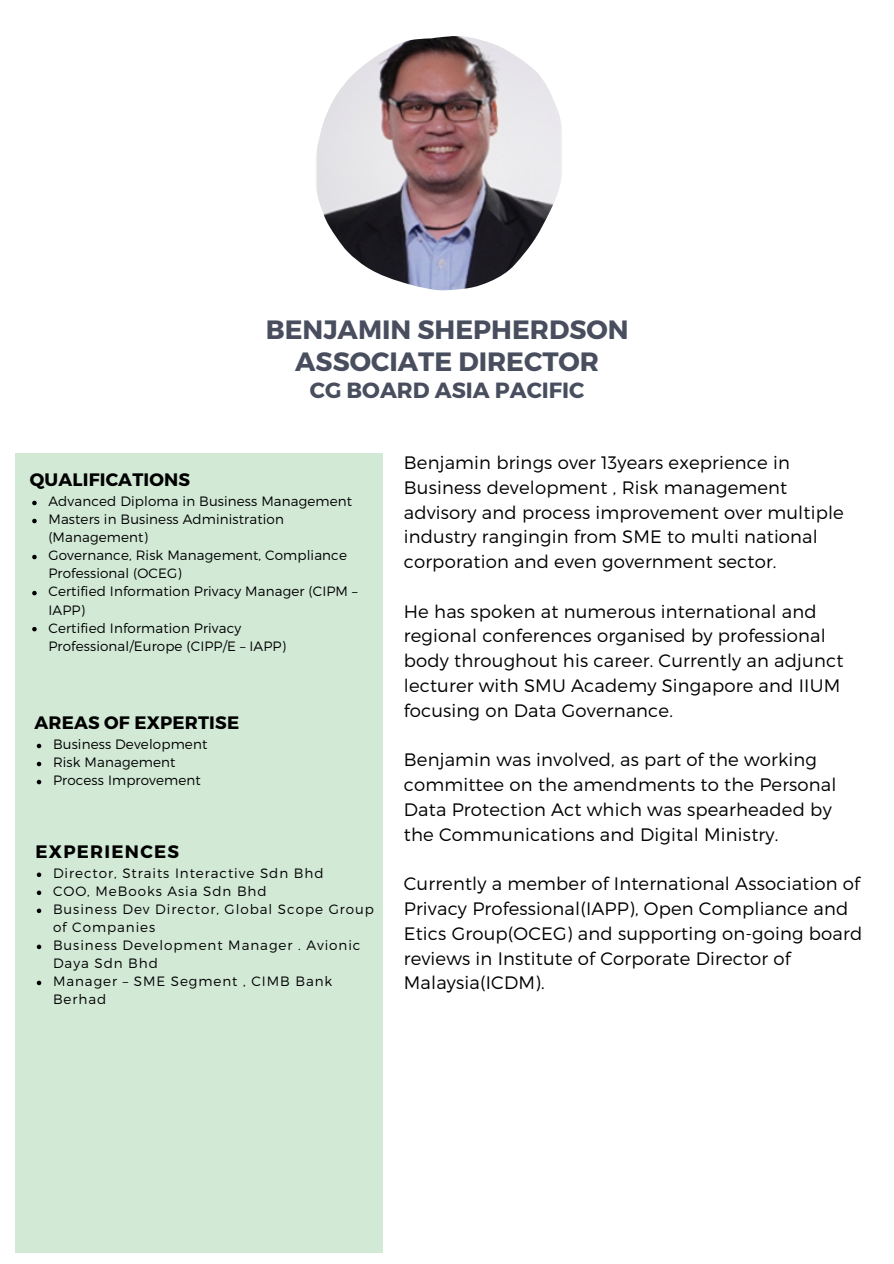
<style>
.page{position:relative;width:894px;height:1264px;background:#fff}
.page>*{position:absolute;margin:0;border:0;box-sizing:border-box;transform-origin:0 0}
.t1{font:700 26.4px "Montserrat";color:#494e5f}
.t2{font:700 21.9px "Montserrat";color:#494e5f}
.t3{font:300 18px/24.8px "Montserrat";letter-spacing:.01em;color:#000}
.t4{font:700 18px "Montserrat";letter-spacing:.01em;color:#000}
.t5{font:700 18px "Montserrat";letter-spacing:.07em;color:#000}
.t6{font:300 13.5px/18px "Montserrat";letter-spacing:.01em;color:#000}
.t7{font:300 13.5px/18px "Montserrat";letter-spacing:.07em;color:#000}
</style>
<div class="page">
<div style="left:16px;top:453px;width:367px;height:799px;background:#d2e9d6"></div>
<img style="left:316px;top:36px;width:246px;height:254px">
<svg style="left:32px;top:500px;width:5px;height:5px"></svg>
<svg style="left:32px;top:519px;width:5px;height:4px"></svg>
<svg style="left:32px;top:555px;width:5px;height:4px"></svg>
<svg style="left:32px;top:591px;width:5px;height:4px"></svg>
<svg style="left:32px;top:627px;width:5px;height:4px"></svg>
<svg style="left:37px;top:743px;width:4px;height:5px"></svg>
<svg style="left:37px;top:761px;width:4px;height:5px"></svg>
<svg style="left:37px;top:779px;width:4px;height:5px"></svg>
<svg style="left:37px;top:872px;width:4px;height:5px"></svg>
<svg style="left:37px;top:890px;width:4px;height:5px"></svg>
<svg style="left:37px;top:908px;width:4px;height:5px"></svg>
<svg style="left:37px;top:944px;width:4px;height:5px"></svg>
<svg style="left:37px;top:980px;width:4px;height:5px"></svg>
<p class="t1" style="left:266px;top:312px;width:364px">BENJAMIN SHEPHERDSON</p>
<p class="t1" style="left:295px;top:344px;width:305px">ASSOCIATE DIRECTOR</p>
<p class="t2" style="left:310px;top:376px;width:276px">CG BOARD ASIA PACIFIC</p>
<p class="t4" style="left:30px;top:468px;width:162px">QUALIFICATIONS</p>
<p class="t6" style="left:48px;top:492px;width:305px">Advanced Diploma in Business Management</p>
<p class="t6" style="left:48px;top:510px;width:237px">Masters in Business Administration (Management)</p>
<p class="t6" style="left:48px;top:546px;width:300px">Governance, Risk Management, Compliance<br>Professional (OCEG)</p>
<p class="t6" style="left:48px;top:582px;width:310px">Certified Information Privacy Manager (CIPM –<br>IAPP)</p>
<p class="t6" style="left:48px;top:618px;width:239px">Certified Information Privacy<br>Professional/Europe (CIPP/E – IAPP)</p>
<p class="t4" style="left:34px;top:711px;width:206px">AREAS OF EXPERTISE</p>
<p class="t6" style="left:53px;top:735px;width:156px">Business Development</p>
<p class="t6" style="left:53px;top:753px;width:124px">Risk Management</p>
<p class="t6" style="left:53px;top:771px;width:149px">Process Improvement</p>
<p class="t5" style="left:35px;top:839px;width:145px">EXPERIENCES</p>
<p class="t7" style="left:53px;top:863px;width:272px">Director, Straits Interactive Sdn Bhd</p>
<p class="t7" style="left:53px;top:881px;width:215px">COO, MeBooks Asia Sdn Bhd</p>
<p class="t7" style="left:53px;top:899px;width:322px">Business Dev Director, Global Scope Group of Companies</p>
<p class="t7" style="left:53px;top:935px;width:309px">Business Development Manager . Avionic<br>Daya Sdn Bhd</p>
<p class="t7" style="left:53px;top:971px;width:281px">Manager – SME Segment , CIMB Bank<br>Berhad</p>
<p class="t3" style="left:403px;top:449px;width:441px">Benjamin brings over 13years exeprience in Business development , Risk management advisory and process improvement over multiple industry rangingin from SME to multi national corporation and even government sector.</p>
<p class="t3" style="left:403px;top:598px;width:441px">He has spoken at numerous international and regional conferences organised by professional body throughout his career. Currently an adjunct lecturer with SMU Academy Singapore and IIUM focusing on Data Governance.</p>
<p class="t3" style="left:403px;top:746px;width:434px">Benjamin was involved, as part of the working committee on the amendments to the Personal Data Protection Act which was spearheaded by the Communications and Digital Ministry.</p>
<p class="t3" style="left:403px;top:870px;width:460px">Currently a member of International Association of Privacy Professional(IAPP), Open Compliance and Etics Group(OCEG) and supporting on-going board reviews in Institute of Corporate Director of Malaysia(ICDM).</p>
</div>
